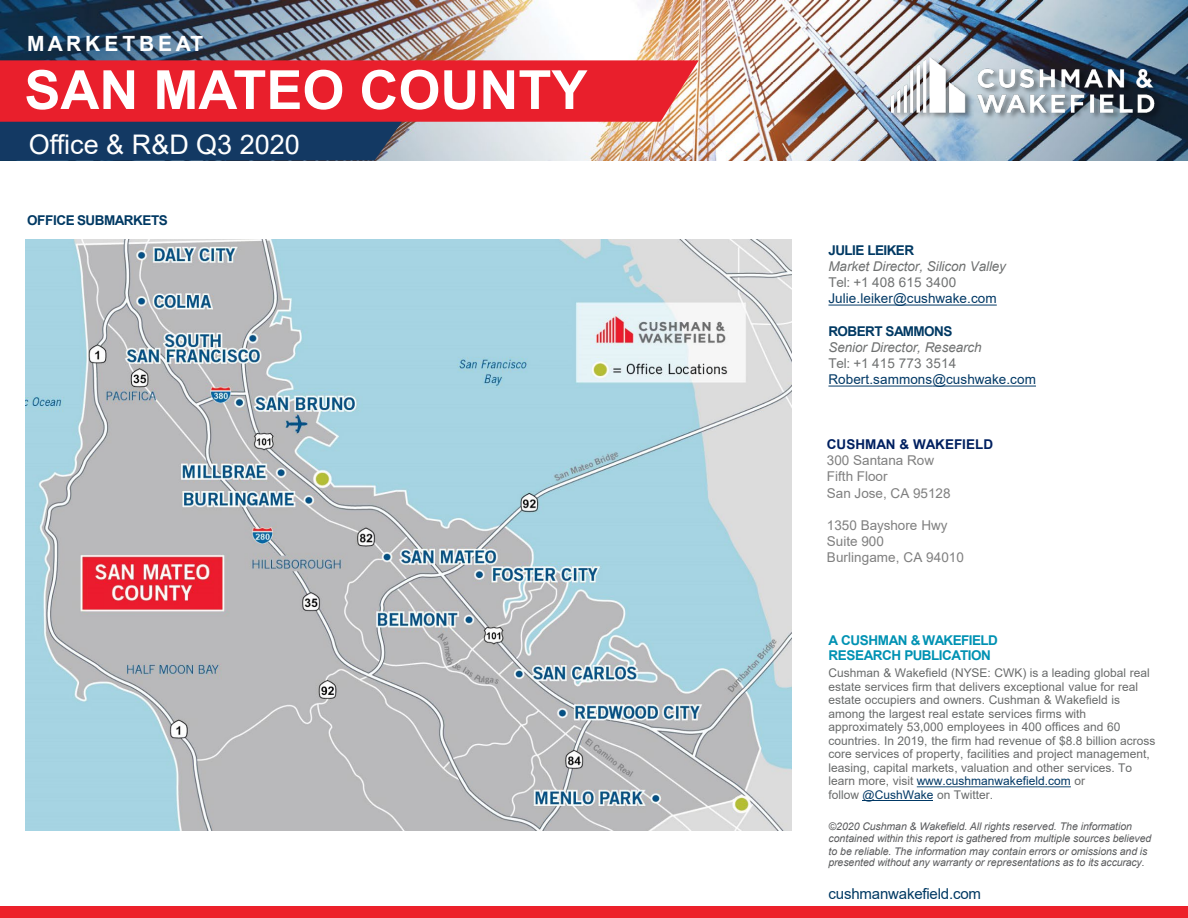
<style>
.page{position:relative;width:1188px;height:918px;background:#fff}
.page>*{position:absolute;margin:0;border:0;box-sizing:border-box;transform-origin:0 0}
.t1{font:700 54px "Arial";color:#fff}
.t2{font:27px "Arial";color:#fff}
.t3{font:700 21px "Arial";letter-spacing:.18em;color:#fff}
.t4{font:15px "Arial";letter-spacing:-.01em;color:#003963}
.t5{font:13.5px "Arial";color:#7f7f7f}
.t6{font:13.5px "Arial";letter-spacing:.005em;color:#003865}
.t7{font:italic 13.5px "Arial";letter-spacing:-.01em;color:#6f7171}
.t8{font:700 13.5px "Arial";letter-spacing:-.04em;color:#003963}
.t9{font:700 13.5px/15px "Arial";letter-spacing:-.04em;color:#0092b3}
.t10{font:13.5px "Arial";letter-spacing:.01em;color:#6f7171}
.t11{font:700 13.5px "Arial";color:#002060}
.t12{font:12px/13.5px "Arial";color:#696b6b}
.t13{font:italic 10.5px/12px "Arial";letter-spacing:-.005em;color:#58595b}
.s1{color:#003865}
</style>
<div class="page">
<img style="left:0;top:0;width:1188px;height:160px">
<svg style="left:0;top:60px;width:699px;height:101px;background:#b84756"></svg>
<img style="left:853px;top:31px;width:335px;height:127px">
<img style="left:856px;top:34px;width:332px;height:114px">
<div style="left:0;top:907px;width:1188px;height:11px;background:#ed212a"></div>
<svg style="left:917px;top:786px;width:154px;height:1px"></svg>
<hr style="left:863px;top:800px;width:70px;height:1px;background:#003865">
<img style="left:25px;top:240px;width:767px;height:590px">
<svg style="left:828px;top:305px;width:169px;height:1px"></svg>
<svg style="left:828px;top:386px;width:208px;height:1px"></svg>
<h3 class="t3" style="left:27px;top:29px;width:178px">MARKETBEAT</h3>
<h2 class="t1" style="left:24px;top:52px;width:565px">SAN MATEO COUNTY</h2>
<p class="t2" style="left:29px;top:126px;width:273px">Office &amp; R&amp;D Q3 2020</p>
<p class="t8" style="left:27px;top:211px;width:142px">OFFICE SUBMARKETS</p>
<p class="t8" style="left:828px;top:240px;width:87px">JULIE LEIKER</p>
<p class="t7" style="left:828px;top:257px;width:179px">Market Director, Silicon Valley</p>
<p class="t10" style="left:828px;top:273px;width:129px">Tel: +1 408 615 3400</p>
<p class="t6" style="left:828px;top:289px;width:170px">Julie.leiker@cushwake.com</p>
<p class="t8" style="left:828px;top:321px;width:126px">ROBERT SAMMONS</p>
<p class="t7" style="left:828px;top:338px;width:155px">Senior Director, Research</p>
<p class="t10" style="left:828px;top:354px;width:129px">Tel: +1 415 773 3514</p>
<p class="t6" style="left:828px;top:370px;width:209px">Robert.sammons@cushwake.com</p>
<p class="t11" style="left:827px;top:435px;width:168px">CUSHMAN &amp; WAKEFIELD</p>
<p class="t5" style="left:827px;top:451px;width:109px">300 Santana Row</p>
<p class="t5" style="left:827px;top:467px;width:62px">Fifth Floor</p>
<p class="t5" style="left:827px;top:483px;width:125px">San Jose, CA 95128</p>
<p class="t5" style="left:827px;top:516px;width:122px">1350 Bayshore Hwy</p>
<p class="t5" style="left:827px;top:532px;width:58px">Suite 900</p>
<p class="t5" style="left:827px;top:548px;width:139px">Burlingame, CA 94010</p>
<p class="t9" style="left:828px;top:633px;width:171px">A CUSHMAN &amp; WAKEFIELD<br>RESEARCH PUBLICATION</p>
<p class="t12" style="left:828px;top:666px;width:328px">Cushman &amp; Wakefield (NYSE: CWK) is a leading global real estate services firm that delivers exceptional value for real estate occupiers and owners. Cushman &amp; Wakefield is among the largest real estate services firms with approximately 53,000 employees in 400 offices and 60 countries. In 2019, the firm had revenue of $8.8 billion across core services of property, facilities and project management, leasing, capital markets, valuation and other services. To learn more, visit <span class="s1">www.cushmanwakefield.com</span> or<br>follow <span class="s1">@CushWake</span> on Twitter.</p>
<p class="t13" style="left:828px;top:821px;width:324px">©2020 Cushman &amp; Wakefield. All rights reserved. The information contained within this report is gathered from multiple sources believed to be reliable. The information may contain errors or omissions and is presented without any warranty or representations as to its accuracy.</p>
<p class="t4" style="left:828px;top:883px;width:154px">cushmanwakefield.com</p>
</div>
